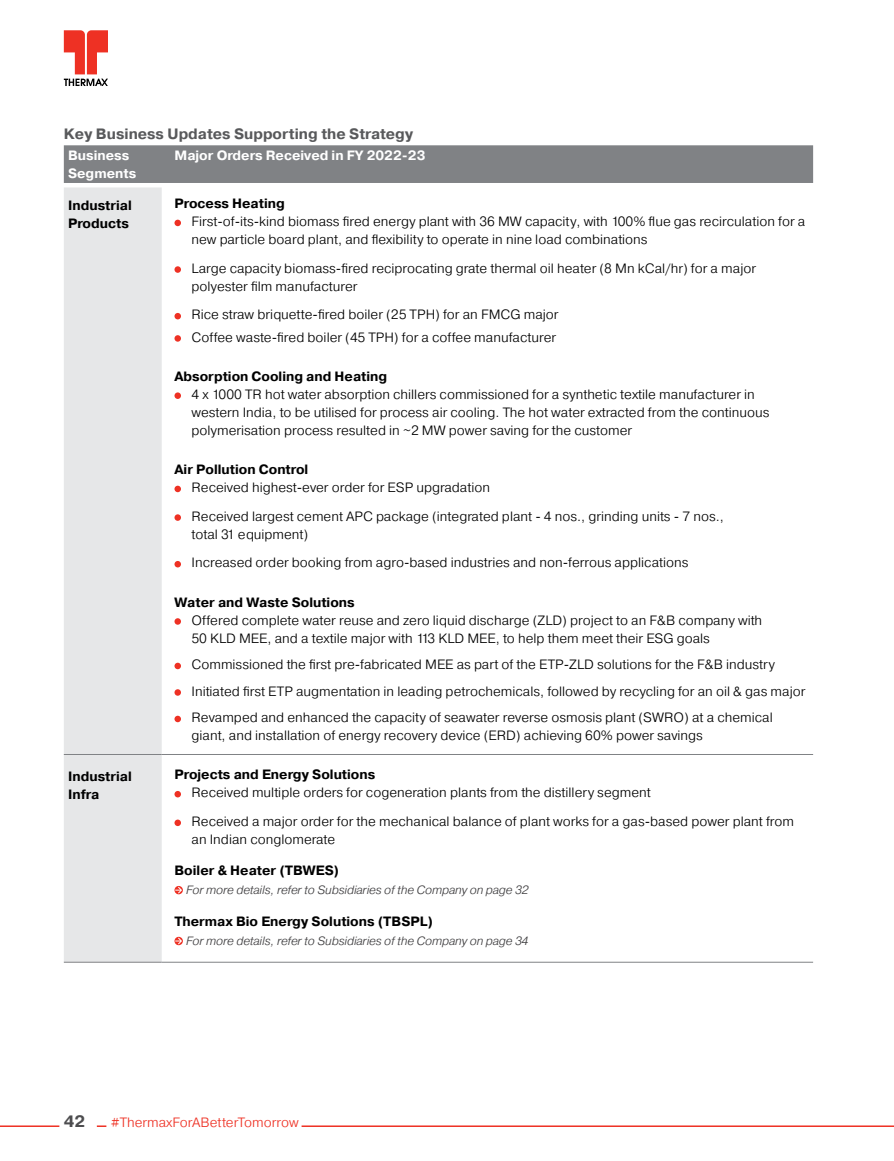
<style>
.page{position:relative;width:894px;height:1161px;background:#fff}
.page>*{position:absolute;margin:0;border:0;box-sizing:border-box;transform-origin:0 0}
.t1{font:700 16.5px "Pragmatica";color:#4d4d4f}
.t2{font:700 15px "Pragmatica";color:#58595b}
.t3{font:300 13.5px/18px "Pragmatica";color:#000}
.t4{font:700 13.5px/18px "Pragmatica";color:#000}
.t5{font:700 13.5px/18px "Pragmatica";color:#fff}
.t6{font:300 13.5px "Pragmatica";color:#ee3124}
.t7{font:italic 300 12px "Pragmatica";letter-spacing:-.01em;color:#414042}
</style>
<div class="page">
<svg style="left:64px;top:30px;width:44px;height:56px"></svg>
<hr style="left:0;top:1125px;width:59px;height:2px;background:#ee3124">
<svg style="left:97px;top:1125px;width:9px;height:2px"></svg>
<hr style="left:301px;top:1125px;width:592px;height:2px;background:#ee3124">
<div style="left:64px;top:145px;width:748px;height:38px;background:#808285"></div>
<div style="left:64px;top:187px;width:98px;height:775px;background:#e6e7e8"></div>
<hr style="left:64px;top:754px;width:98px;height:1px;background:#808285">
<hr style="left:162px;top:754px;width:650px;height:1px;background:#808285">
<hr style="left:64px;top:962px;width:98px;height:1px;background:#808285">
<hr style="left:162px;top:962px;width:650px;height:1px;background:#808285">
<div style="left:174px;top:220px;width:7px;height:6px;background:#ee3124;border-radius:50%"></div>
<div style="left:174px;top:266px;width:7px;height:7px;background:#ee3124;border-radius:50%"></div>
<div style="left:174px;top:313px;width:7px;height:6px;background:#ee3124;border-radius:50%"></div>
<div style="left:174px;top:335px;width:7px;height:7px;background:#ee3124;border-radius:50%"></div>
<div style="left:174px;top:392px;width:7px;height:7px;background:#ee3124;border-radius:50%"></div>
<div style="left:174px;top:486px;width:7px;height:6px;background:#ee3124;border-radius:50%"></div>
<div style="left:174px;top:514px;width:7px;height:7px;background:#ee3124;border-radius:50%"></div>
<div style="left:174px;top:561px;width:7px;height:6px;background:#ee3124;border-radius:50%"></div>
<div style="left:174px;top:618px;width:7px;height:7px;background:#ee3124;border-radius:50%"></div>
<div style="left:174px;top:663px;width:7px;height:6px;background:#ee3124;border-radius:50%"></div>
<div style="left:174px;top:689px;width:7px;height:7px;background:#ee3124;border-radius:50%"></div>
<div style="left:174px;top:716px;width:7px;height:6px;background:#ee3124;border-radius:50%"></div>
<div style="left:174px;top:791px;width:7px;height:6px;background:#ee3124;border-radius:50%"></div>
<div style="left:174px;top:820px;width:7px;height:6px;background:#ee3124;border-radius:50%"></div>
<svg style="left:174px;top:886px;width:9px;height:8px"></svg>
<svg style="left:175px;top:887px;width:7px;height:7px"></svg>
<svg style="left:174px;top:937px;width:9px;height:8px"></svg>
<svg style="left:175px;top:938px;width:7px;height:6px"></svg>
<p class="t2" style="left:64px;top:124px;width:351px">Key Business Updates Supporting the Strategy</p>
<p class="t5" style="left:68px;top:146px;width:70px">Business<br>Segments</p>
<p class="t5" style="left:174px;top:146px;width:252px">Major Orders Received in FY 2022-23</p>
<p class="t4" style="left:68px;top:196px;width:65px">Industrial<br>Products</p>
<p class="t4" style="left:174px;top:195px;width:112px">Process Heating</p>
<p class="t3" style="left:191px;top:212px;width:615px">First-of-its-kind biomass fired energy plant with 36 MW capacity, with 100% flue gas recirculation for a new particle board plant, and flexibility to operate in nine load combinations</p>
<p class="t3" style="left:191px;top:259px;width:566px">Large capacity biomass-fired reciprocating grate thermal oil heater (8 Mn kCal/hr) for a major polyester film manufacturer</p>
<p class="t3" style="left:191px;top:303px;width:368px;line-height:22.2px">Rice straw briquette-fired boiler (25 TPH) for an FMCG major<br>Coffee waste-fired boiler (45 TPH) for a coffee manufacturer</p>
<p class="t4" style="left:174px;top:367px;width:214px">Absorption Cooling and Heating</p>
<p class="t3" style="left:191px;top:385px;width:579px">4 x 1000 TR hot water absorption chillers commissioned for a synthetic textile manufacturer in western India, to be utilised for process air cooling. The hot water extracted from the continuous polymerisation process resulted in ~2 MW power saving for the customer</p>
<p class="t4" style="left:174px;top:461px;width:135px">Air Pollution Control</p>
<p class="t3" style="left:191px;top:473px;width:533px;line-height:28.7px">Received highest-ever order for ESP upgradation<br>Received largest cement APC package (integrated plant - 4 nos., grinding units - 7 nos.,</p>
<p class="t3" style="left:191px;top:520px;width:498px;line-height:28.7px">total 31 equipment)<br>Increased order booking from agro-based industries and non-ferrous applications</p>
<p class="t4" style="left:174px;top:593px;width:182px">Water and Waste Solutions</p>
<p class="t3" style="left:191px;top:611px;width:572px">Offered complete water reuse and zero liquid discharge (ZLD) project to an F&amp;B company with<br>50 KLD MEE, and a textile major with 113 KLD MEE, to help them meet their ESG goals</p>
<p class="t3" style="left:191px;top:651px;width:615px;line-height:26.5px">Commissioned the first pre-fabricated MEE as part of the ETP-ZLD solutions for the F&amp;B industry<br>Initiated first ETP augmentation in leading petrochemicals, followed by recycling for an oil &amp; gas major<br>Revamped and enhanced the capacity of seawater reverse osmosis plant (SWRO) at a chemical</p>
<p class="t3" style="left:191px;top:726px;width:512px">giant, and installation of energy recovery device (ERD) achieving 60% power savings</p>
<p class="t4" style="left:68px;top:767px;width:65px">Industrial<br>Infra</p>
<p class="t4" style="left:174px;top:766px;width:202px">Projects and Energy Solutions</p>
<p class="t3" style="left:191px;top:778px;width:604px;line-height:28.7px">Received multiple orders for cogeneration plants from the distillery segment<br>Received a major order for the mechanical balance of plant works for a gas-based power plant from</p>
<p class="t3" style="left:191px;top:830px;width:145px">an Indian conglomerate</p>
<p class="t4" style="left:174px;top:861px;width:166px">Boiler &amp; Heater (TBWES)</p>
<p class="t7" style="left:186px;top:883px;width:344px">For more details, refer to Subsidiaries of the Company on page 32</p>
<p class="t4" style="left:174px;top:912px;width:260px">Thermax Bio Energy Solutions (TBSPL)</p>
<p class="t7" style="left:186px;top:933px;width:343px">For more details, refer to Subsidiaries of the Company on page 34</p>
<p class="t1" style="left:64px;top:1111px;width:23px">42</p>
<p class="t6" style="left:111px;top:1114px;width:189px">#ThermaxForABetterTomorrow</p>
</div>
